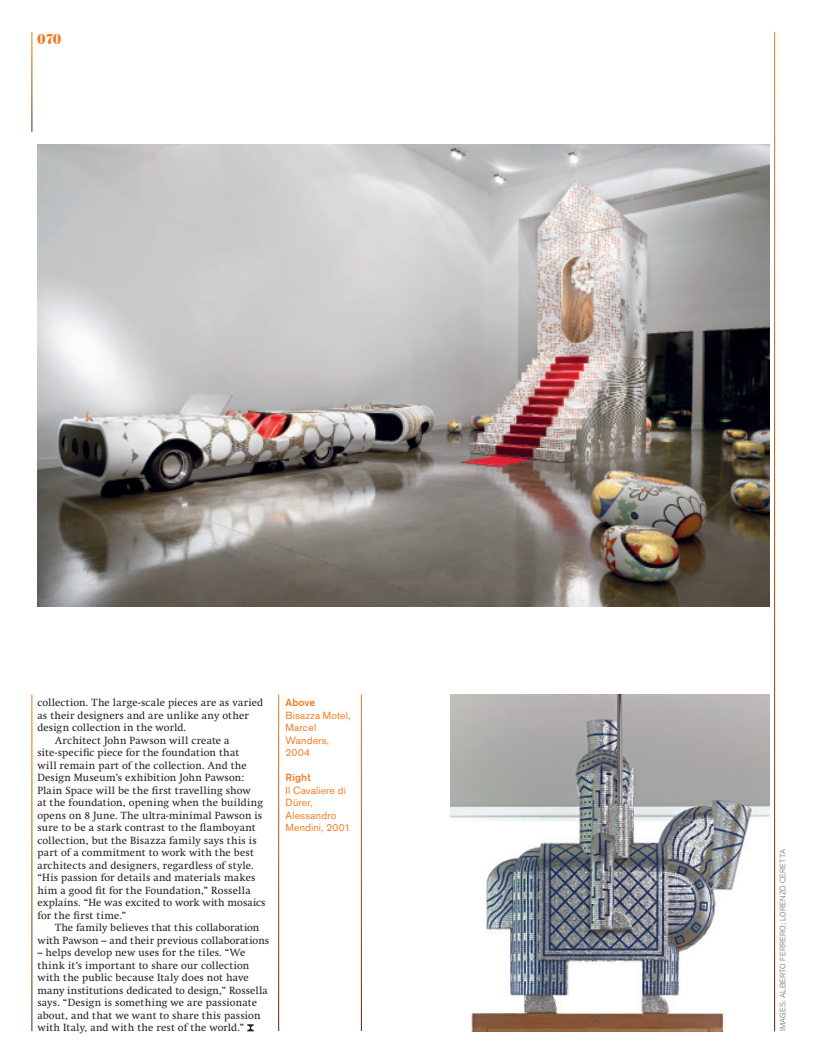
<style>
.page{position:relative;width:833px;height:1063px;background:#fff}
.page>*{position:absolute;margin:0;border:0;box-sizing:border-box;transform-origin:0 0}
.t1{font:15px "Stencil";color:#f47b21}
.t2{font:10.25px/12.5px "Swift";letter-spacing:.015em;color:#231f20}
.t3{font:10.25px/12.5px "Akzidenz Grotesk BE";letter-spacing:.015em;color:#f47b21}
.t4{font:500 10.25px "Akzidenz Grotesk BE";letter-spacing:.015em;color:#f47b21}
.t5{font:300 7.75px "Akzidenz Grotesk BE";letter-spacing:.025em;color:#6c6d70}
</style>
<div class="page">
<img style="left:37px;top:144px;width:732px;height:462px">
<img style="left:451px;top:695px;width:318px;height:336px">
<svg style="left:247px;top:1024px;width:7px;height:7px"></svg>
<h1 class="t1" style="left:37px;top:33px;width:26px">070</h1>
<p class="t2" style="left:37px;top:697px;width:227px">collection. The large-scale pieces are as varied</p>
<p class="t2" style="left:37px;top:709px;width:213px">as their designers and are unlike any other</p>
<p class="t2" style="left:37px;top:722px;width:150px">design collection in the world.</p>
<p class="t2" style="left:55px;top:734px;width:176px">Architect John Pawson will create a</p>
<p class="t2" style="left:37px;top:747px;width:203px">site-specific piece for the foundation that</p>
<p class="t2" style="left:37px;top:759px;width:211px">will remain part of the collection. And the</p>
<p class="t2" style="left:37px;top:772px;width:209px">Design Museum’s exhibition John Pawson:</p>
<p class="t2" style="left:37px;top:784px;width:215px">Plain Space will be the first travelling show</p>
<p class="t2" style="left:37px;top:797px;width:227px">at the foundation, opening when the building</p>
<p class="t2" style="left:37px;top:809px;width:226px">opens on 8 June. The ultra-minimal Pawson is</p>
<p class="t2" style="left:37px;top:822px;width:220px">sure to be a stark contrast to the flamboyant</p>
<p class="t2" style="left:37px;top:834px;width:221px">collection, but the Bisazza family says this is</p>
<p class="t2" style="left:37px;top:847px;width:218px">part of a commitment to work with the best</p>
<p class="t2" style="left:37px;top:859px;width:218px">architects and designers, regardless of style.</p>
<p class="t2" style="left:37px;top:872px;width:220px">“His passion for details and materials makes</p>
<p class="t2" style="left:37px;top:884px;width:215px">him a good fit for the Foundation,” Rossella</p>
<p class="t2" style="left:37px;top:897px;width:230px">explains. “He was excited to work with mosaics</p>
<p class="t2" style="left:37px;top:909px;width:90px">for the first time.”</p>
<p class="t2" style="left:55px;top:922px;width:206px">The family believes that this collaboration</p>
<p class="t2" style="left:37px;top:934px;width:233px">with Pawson – and their previous collaborations</p>
<p class="t2" style="left:37px;top:947px;width:232px">– helps develop new uses for the tiles. “We think it’s important to share our collection with the public because Italy does not have many institutions dedicated to design,” Rossella says. “Design is something we are passionate about, and that we want to share this passion with Italy, and with the rest of the world.”</p>
<p class="t4" style="left:285px;top:696px;width:31px">Above</p>
<p class="t3" style="left:285px;top:709px;width:67px">Bisazza Motel,<br>Marcel<br>Wanders,<br>2004</p>
<p class="t4" style="left:285px;top:771px;width:27px">Right</p>
<p class="t3" style="left:285px;top:784px;width:67px">Il Cavaliere di<br>Dürer,<br>Alessandro<br>Mendini, 2001</p>
<p class="t5" style="left:778px;top:1031px;width:184px;rotate:-90deg">IMAGES: ALBERTO FERRERO; LORENZO CERETTA</p>
</div>
